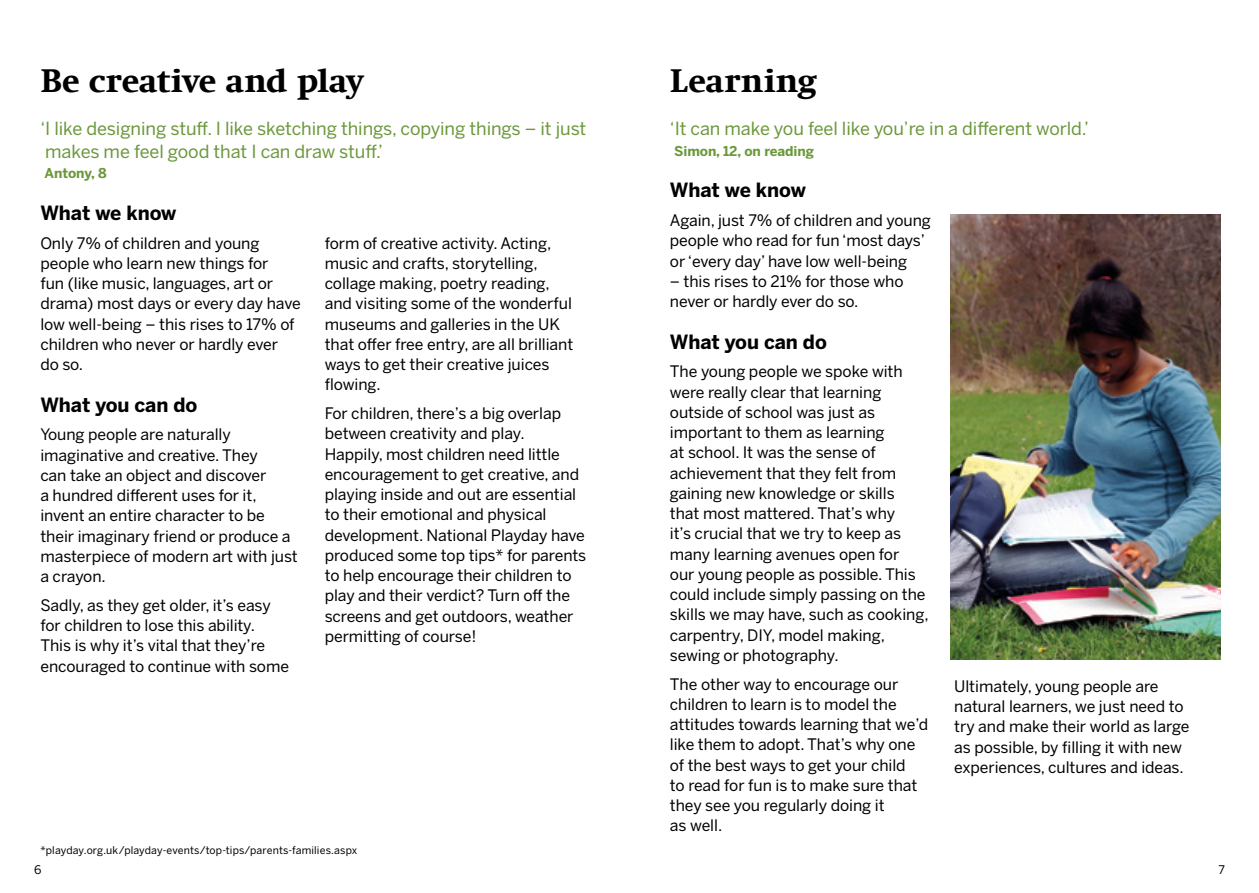
<style>
.page{position:relative;width:1259px;height:893px;background:#fff}
.page>*{position:absolute;margin:0;border:0;box-sizing:border-box;transform-origin:0 0}
.Heading{font:800 33px "Swift Com";letter-spacing:-.01em;color:#000}
.Heading-2{font:700 19.5px "Benton Sans";letter-spacing:-.005em;color:#000}
.Body{font:18px/22.5px "Benton Sans";letter-spacing:-.005em;color:#6b983b}
.Heading-3{font:15.75px/20.2px "Benton Sans";letter-spacing:-.005em;color:#000}
.Body-2{font:700 13.5px "Benton Sans";letter-spacing:-.005em;color:#6b983b}
.t1{font:11.85px "Benton Sans";color:#000}
.Heading-4{font:10.5px "Benton Sans";letter-spacing:.01em;color:#000}
</style>
<div class="page">
<img style="left:950px;top:215px;width:270px;height:444px">
<p class="Heading" style="left:40px;top:60px;width:325px">Be creative and play</p>
<p class="Body" style="left:40px;top:117px;width:547px">‘I like designing stuff. I like sketching things, copying things – it just makes me feel good that I can draw stuff.’</p>
<p class="Body-2" style="left:45px;top:165px;width:64px">Antony, 8</p>
<p class="Heading-2" style="left:40px;top:201px;width:137px">What we know</p>
<p class="Heading-3" style="left:40px;top:232px;width:262px">Only 7% of children and young people who learn new things for<br>fun (like music, languages, art or drama) most days or every day have low well-being – this rises to 17% of children who never or hardly ever<br>do so.</p>
<p class="Heading-2" style="left:40px;top:393px;width:158px">What you can do</p>
<p class="Heading-3" style="left:40px;top:424px;width:259px">Young people are naturally imaginative and creative. They<br>can take an object and discover<br>a hundred different uses for it, invent an entire character to be their imaginary friend or produce a masterpiece of modern art with just a crayon.</p>
<p class="Heading-3" style="left:40px;top:595px;width:250px">Sadly, as they get older, it’s easy for children to lose this ability.<br>This is why it’s vital that they’re encouraged to continue with some</p>
<p class="Heading-3" style="left:325px;top:232px;width:250px">form of creative activity. Acting, music and crafts, storytelling, collage making, poetry reading, and visiting some of the wonderful museums and galleries in the UK that offer free entry, are all brilliant ways to get their creative juices flowing.</p>
<p class="Heading-3" style="left:325px;top:403px;width:263px">For children, there’s a big overlap between creativity and play.<br>Happily, most children need little encouragement to get creative, and playing inside and out are essential to their emotional and physical development. National Playday have produced some top tips* for parents to help encourage their children to play and their verdict? Turn off the screens and get outdoors, weather permitting of course!</p>
<p class="Heading-4" style="left:40px;top:844px;width:318px">*playday.org.uk/playday-events/top-tips/parents-families.aspx</p>
<p class="Heading" style="left:670px;top:60px;width:149px">Learning</p>
<p class="Body" style="left:670px;top:117px;width:420px">‘It can make you feel like you’re in a different world.’</p>
<p class="Body-2" style="left:674px;top:143px;width:141px">Simon, 12, on reading</p>
<p class="Heading-2" style="left:670px;top:179px;width:137px">What we know</p>
<p class="Heading-3" style="left:670px;top:210px;width:263px">Again, just 7% of children and young people who read for fun ‘most days’ or ‘every day’ have low well-being</p>
<p class="Heading-3" style="left:670px;top:271px;width:235px">– this rises to 21% for those who never or hardly ever do so.</p>
<p class="Heading-2" style="left:670px;top:330px;width:158px">What you can do</p>
<p class="Heading-3" style="left:670px;top:361px;width:260px">The young people we spoke with were really clear that learning outside of school was just as important to them as learning<br>at school. It was the sense of achievement that they felt from gaining new knowledge or skills<br>that most mattered. That’s why<br>it’s crucial that we try to keep as many learning avenues open for<br>our young people as possible. This could include simply passing on the skills we may have, such as cooking, carpentry, DIY, model making, sewing or photography.</p>
<p class="Heading-3" style="left:670px;top:673px;width:260px">The other way to encourage our children to learn is to model the attitudes towards learning that we’d like them to adopt. That’s why one of the best ways to get your child<br>to read for fun is to make sure that they see you regularly doing it<br>as well.</p>
<p class="Heading-3" style="left:954px;top:676px;width:237px">Ultimately, young people are natural learners, we just need to try and make their world as large as possible, by filling it with new experiences, cultures and ideas.</p>
<p class="t1" style="left:34px;top:862px;width:9px">6</p>
<p class="t1" style="left:1218px;top:862px;width:8px">7</p>
</div>
